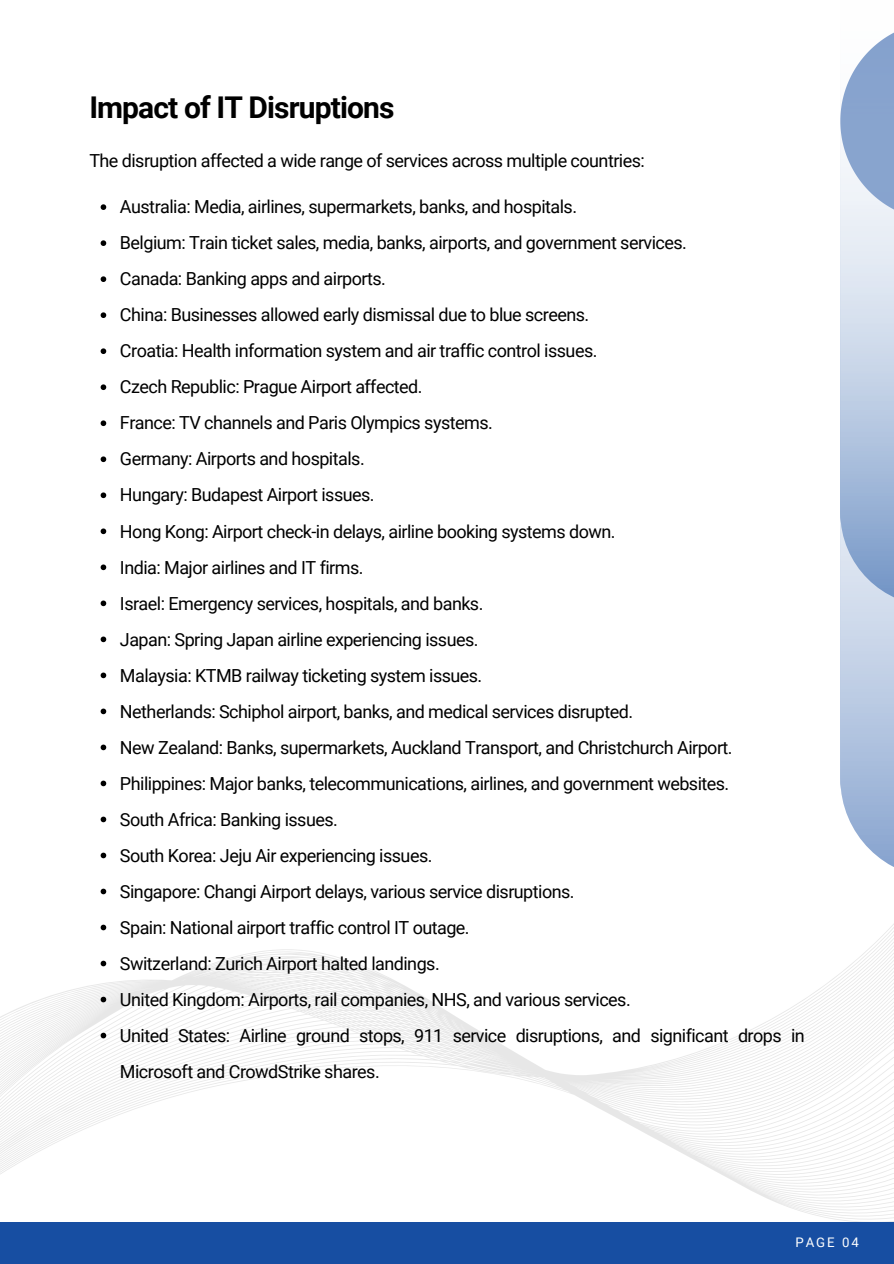
<style>
.page{position:relative;width:894px;height:1264px;background:#fff}
.page>*{position:absolute;margin:0;border:0;box-sizing:border-box;transform-origin:0 0}
.t1{font:700 30px "Roboto";letter-spacing:-.03em;color:#000}
.t2{font:18px/36px "Roboto";letter-spacing:-.03em;color:#000}
.t3{font:13.2px "Roboto";letter-spacing:.15em;color:#fff}
</style>
<div class="page">
<svg style="left:0;top:890px;width:893px;height:331px"></svg>
<div style="left:0;top:1221px;width:893px;height:42px;background:#174ea2"></div>
<svg style="left:101px;top:204px;width:5px;height:6px"></svg>
<svg style="left:101px;top:240px;width:5px;height:6px"></svg>
<svg style="left:101px;top:276px;width:5px;height:6px"></svg>
<svg style="left:101px;top:312px;width:5px;height:6px"></svg>
<svg style="left:101px;top:348px;width:5px;height:6px"></svg>
<svg style="left:101px;top:384px;width:5px;height:6px"></svg>
<svg style="left:101px;top:420px;width:5px;height:6px"></svg>
<svg style="left:101px;top:456px;width:5px;height:6px"></svg>
<svg style="left:101px;top:492px;width:5px;height:6px"></svg>
<svg style="left:101px;top:528px;width:5px;height:6px"></svg>
<svg style="left:101px;top:564px;width:5px;height:6px"></svg>
<svg style="left:101px;top:600px;width:5px;height:6px"></svg>
<svg style="left:101px;top:636px;width:5px;height:6px"></svg>
<svg style="left:101px;top:672px;width:5px;height:6px"></svg>
<svg style="left:101px;top:708px;width:5px;height:6px"></svg>
<svg style="left:101px;top:744px;width:5px;height:6px"></svg>
<svg style="left:101px;top:780px;width:5px;height:6px"></svg>
<svg style="left:101px;top:816px;width:5px;height:6px"></svg>
<svg style="left:101px;top:852px;width:5px;height:6px"></svg>
<svg style="left:101px;top:888px;width:5px;height:6px"></svg>
<svg style="left:101px;top:924px;width:5px;height:6px"></svg>
<svg style="left:101px;top:960px;width:5px;height:6px"></svg>
<svg style="left:101px;top:996px;width:5px;height:6px"></svg>
<svg style="left:101px;top:1032px;width:5px;height:6px"></svg>
<svg style="left:840px;top:33px;width:53px;height:834px;background:#b8c9e2"></svg>
<h1 class="t1" style="left:89px;top:90px;width:306px">Impact of IT Disruptions</h1>
<p class="t2" style="left:89px;top:143px;width:557px">The disruption affected a wide range of services across multiple countries:</p>
<p class="t2" style="left:120px;top:189px;width:686px">Australia: Media, airlines, supermarkets, banks, and hospitals.<br>Belgium: Train ticket sales, media, banks, airports, and government services.<br>Canada: Banking apps and airports.<br>China: Businesses allowed early dismissal due to blue screens.<br>Croatia: Health information system and air traffic control issues.<br>Czech Republic: Prague Airport affected.<br>France: TV channels and Paris Olympics systems.<br>Germany: Airports and hospitals.<br>Hungary: Budapest Airport issues.<br>Hong Kong: Airport check-in delays, airline booking systems down.<br>India: Major airlines and IT firms.<br>Israel: Emergency services, hospitals, and banks.<br>Japan: Spring Japan airline experiencing issues.<br>Malaysia: KTMB railway ticketing system issues.<br>Netherlands: Schiphol airport, banks, and medical services disrupted.<br>New Zealand: Banks, supermarkets, Auckland Transport, and Christchurch Airport.<br>Philippines: Major banks, telecommunications, airlines, and government websites.<br>South Africa: Banking issues.<br>South Korea: Jeju Air experiencing issues.<br>Singapore: Changi Airport delays, various service disruptions.<br>Spain: National airport traffic control IT outage.<br>Switzerland: Zurich Airport halted landings.<br>United Kingdom: Airports, rail companies, NHS, and various services.<br>United States: Airline ground stops, 911 service disruptions, and significant drops in Microsoft and CrowdStrike shares.</p>
<p class="t3" style="left:795px;top:1234px;width:65px">PAGE 04</p>
</div>
